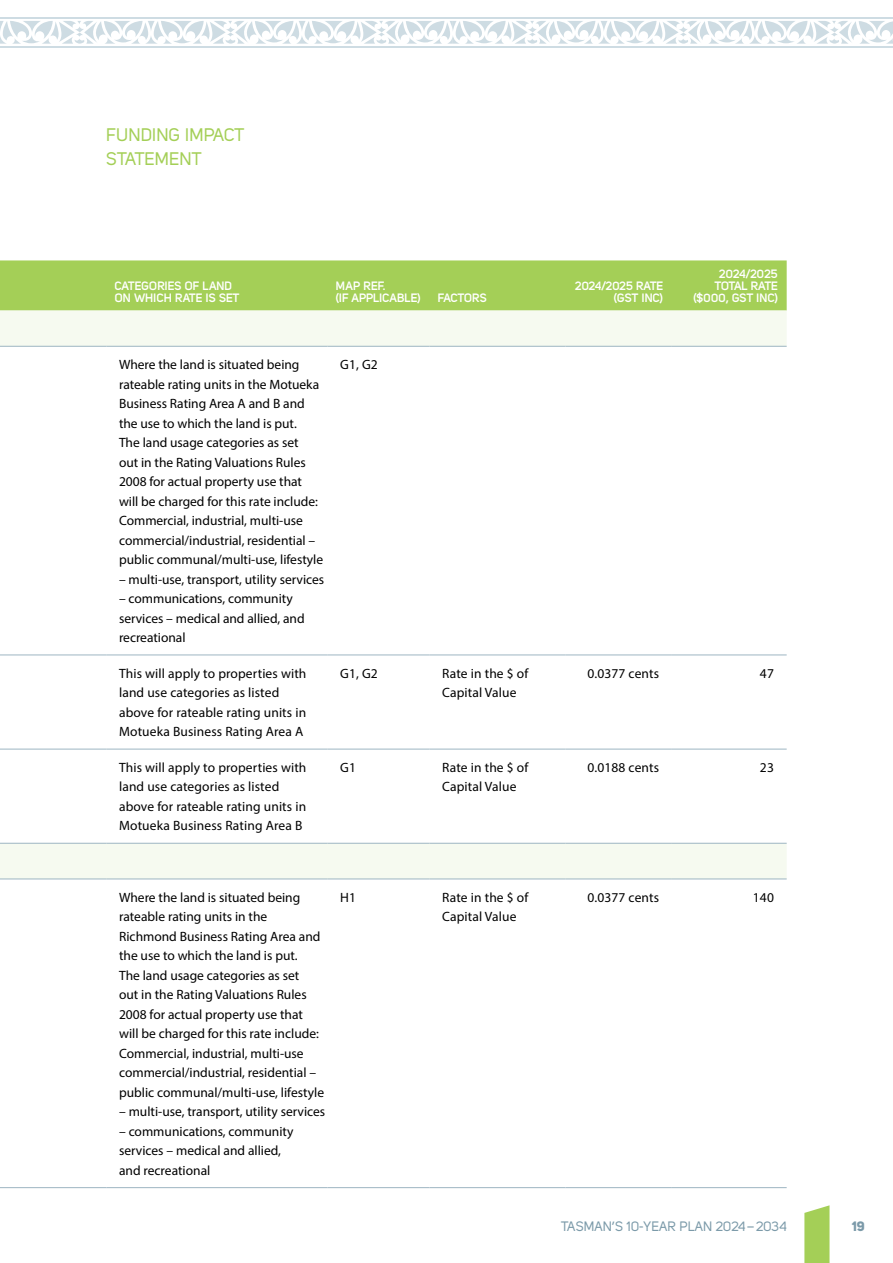
<style>
.page{position:relative;width:893px;height:1263px;background:#fff}
.page>*{position:absolute;margin:0;border:0;box-sizing:border-box;transform-origin:0 0}
.t1{font:18px/24px "Uni Sans Regular";color:#a4cf57}
.t2{font:13.5px/19.5px "Myriad Pro";color:#000}
.t3{font:13.5px "Uni Sans Regular";color:#7b9aa9}
.t4{font:13.5px "Uni Sans Heavy CAPS";color:#7b9aa9}
.t5{font:700 12px/12px "Uni Sans Semi";letter-spacing:-.005em;color:#fff}
</style>
<div class="page">
<div style="left:0;top:260px;width:787px;height:51px;background:#a4cf57"></div>
<svg style="left:0;top:311px;width:787px;height:568px"></svg>
<hr style="left:0;top:346px;width:106px;height:1px;background:#9db5c2">
<hr style="left:106px;top:346px;width:221px;height:1px;background:#9db5c2">
<hr style="left:327px;top:346px;width:102px;height:1px;background:#9db5c2">
<hr style="left:429px;top:346px;width:137px;height:1px;background:#9db5c2">
<hr style="left:566px;top:346px;width:106px;height:1px;background:#9db5c2">
<hr style="left:672px;top:346px;width:115px;height:1px;background:#9db5c2">
<hr style="left:0;top:655px;width:106px;height:1px;background:#9db5c2">
<hr style="left:106px;top:655px;width:221px;height:1px;background:#9db5c2">
<hr style="left:327px;top:655px;width:102px;height:1px;background:#9db5c2">
<hr style="left:429px;top:655px;width:137px;height:1px;background:#9db5c2">
<hr style="left:566px;top:655px;width:106px;height:1px;background:#9db5c2">
<hr style="left:672px;top:655px;width:115px;height:1px;background:#9db5c2">
<hr style="left:0;top:749px;width:106px;height:1px;background:#9db5c2">
<hr style="left:106px;top:749px;width:221px;height:1px;background:#9db5c2">
<hr style="left:327px;top:749px;width:102px;height:1px;background:#9db5c2">
<hr style="left:429px;top:749px;width:137px;height:1px;background:#9db5c2">
<hr style="left:566px;top:749px;width:106px;height:1px;background:#9db5c2">
<hr style="left:672px;top:749px;width:115px;height:1px;background:#9db5c2">
<hr style="left:0;top:843px;width:106px;height:1px;background:#9db5c2">
<hr style="left:106px;top:843px;width:221px;height:1px;background:#9db5c2">
<hr style="left:327px;top:843px;width:102px;height:1px;background:#9db5c2">
<hr style="left:429px;top:843px;width:137px;height:1px;background:#9db5c2">
<hr style="left:566px;top:843px;width:106px;height:1px;background:#9db5c2">
<hr style="left:672px;top:843px;width:115px;height:1px;background:#9db5c2">
<hr style="left:0;top:879px;width:106px;height:1px;background:#9db5c2">
<hr style="left:106px;top:879px;width:221px;height:1px;background:#9db5c2">
<hr style="left:327px;top:879px;width:102px;height:1px;background:#9db5c2">
<hr style="left:429px;top:879px;width:137px;height:1px;background:#9db5c2">
<hr style="left:566px;top:879px;width:106px;height:1px;background:#9db5c2">
<hr style="left:672px;top:879px;width:115px;height:1px;background:#9db5c2">
<hr style="left:0;top:1187px;width:106px;height:1px;background:#9db5c2">
<hr style="left:106px;top:1187px;width:221px;height:1px;background:#9db5c2">
<hr style="left:327px;top:1187px;width:102px;height:1px;background:#9db5c2">
<hr style="left:429px;top:1187px;width:137px;height:1px;background:#9db5c2">
<hr style="left:566px;top:1187px;width:106px;height:1px;background:#9db5c2">
<hr style="left:672px;top:1187px;width:115px;height:1px;background:#9db5c2">
<svg style="left:804px;top:1205px;width:25px;height:58px"></svg>
<hr style="left:151px;top:46px;width:151px;height:1px;background:#cedce3">
<hr style="left:151px;top:17px;width:151px;height:1px;background:#cedce3">
<hr style="left:302px;top:46px;width:151px;height:1px;background:#cedce3">
<hr style="left:302px;top:17px;width:151px;height:1px;background:#cedce3">
<hr style="left:0;top:46px;width:151px;height:1px;background:#cedce3">
<hr style="left:0;top:17px;width:151px;height:1px;background:#cedce3">
<hr style="left:604px;top:46px;width:151px;height:1px;background:#cedce3">
<hr style="left:604px;top:17px;width:151px;height:1px;background:#cedce3">
<hr style="left:755px;top:46px;width:138px;height:1px;background:#cedce3">
<hr style="left:755px;top:17px;width:138px;height:1px;background:#cedce3">
<hr style="left:453px;top:46px;width:151px;height:1px;background:#cedce3">
<hr style="left:453px;top:17px;width:151px;height:1px;background:#cedce3">
<svg style="left:0;top:21px;width:893px;height:23px"></svg>
<h1 class="t1" style="left:106px;top:123px;width:140px">FUNDING IMPACT<br>STATEMENT</h1>
<p class="t5" style="left:115px;top:280px;width:126px">CATEGORIES OF LAND<br>ON WHICH RATE IS SET</p>
<p class="t5" style="left:336px;top:280px;width:87px">MAP REF.<br>(IF APPLICABLE)</p>
<p class="t5" style="left:438px;top:292px;width:50px">FACTORS</p>
<p class="t2" style="left:119px;top:355px;width:206px">Where the land is situated being rateable rating units in the Motueka Business Rating Area A and B and the use to which the land is put.<br>The land usage categories as set<br>out in the Rating Valuations Rules 2008 for actual property use that will be charged for this rate include:<br>Commercial, industrial, multi-use commercial/industrial, residential – public communal/multi-use, lifestyle</p>
<p class="t2" style="left:119px;top:569px;width:207px">– multi-use, transport, utility services</p>
<p class="t2" style="left:119px;top:589px;width:187px">– communications, community services – medical and allied, and recreational</p>
<p class="t2" style="left:340px;top:355px;width:39px">G1, G2</p>
<p class="t5" style="left:575px;top:280px;width:90px;text-align:right">2024/2025 RATE (GST INC)</p>
<p class="t5" style="left:693px;top:268px;width:86px;text-align:right">2024/2025<br>TOTAL RATE ($000, GST INC)</p>
<p class="t2" style="left:119px;top:663px;width:189px">This will apply to properties with land use categories as listed above for rateable rating units in<br>Motueka Business Rating Area A</p>
<p class="t2" style="left:340px;top:663px;width:39px">G1, G2</p>
<p class="t2" style="left:442px;top:663px;width:88px">Rate in the $ of<br>Capital Value</p>
<p class="t2" style="left:587px;top:663px;width:73px">0.0377 cents</p>
<p class="t2" style="left:760px;top:663px;width:15px">47</p>
<p class="t2" style="left:119px;top:757px;width:189px">This will apply to properties with land use categories as listed above for rateable rating units in<br>Motueka Business Rating Area B</p>
<p class="t2" style="left:340px;top:757px;width:17px">G1</p>
<p class="t2" style="left:442px;top:757px;width:88px">Rate in the $ of<br>Capital Value</p>
<p class="t2" style="left:587px;top:757px;width:73px">0.0188 cents</p>
<p class="t2" style="left:760px;top:757px;width:15px">23</p>
<p class="t2" style="left:119px;top:887px;width:207px">Where the land is situated being rateable rating units in the Richmond Business Rating Area and the use to which the land is put.<br>The land usage categories as set<br>out in the Rating Valuations Rules 2008 for actual property use that will be charged for this rate include:<br>Commercial, industrial, multi-use commercial/industrial, residential – public communal/multi-use, lifestyle</p>
<p class="t2" style="left:119px;top:1102px;width:208px">– multi-use, transport, utility services</p>
<p class="t2" style="left:119px;top:1121px;width:176px">– communications, community services – medical and allied, and recreational</p>
<p class="t2" style="left:340px;top:887px;width:17px">H1</p>
<p class="t2" style="left:442px;top:887px;width:88px">Rate in the $ of<br>Capital Value</p>
<p class="t2" style="left:587px;top:887px;width:73px">0.0377 cents</p>
<p class="t2" style="left:753px;top:887px;width:23px">140</p>
<p class="t3" style="left:561px;top:1218px;width:227px">TASMAN’S 10-YEAR PLAN 2024–2034</p>
<p class="t4" style="left:852px;top:1217px;width:14px">19</p>
</div>
